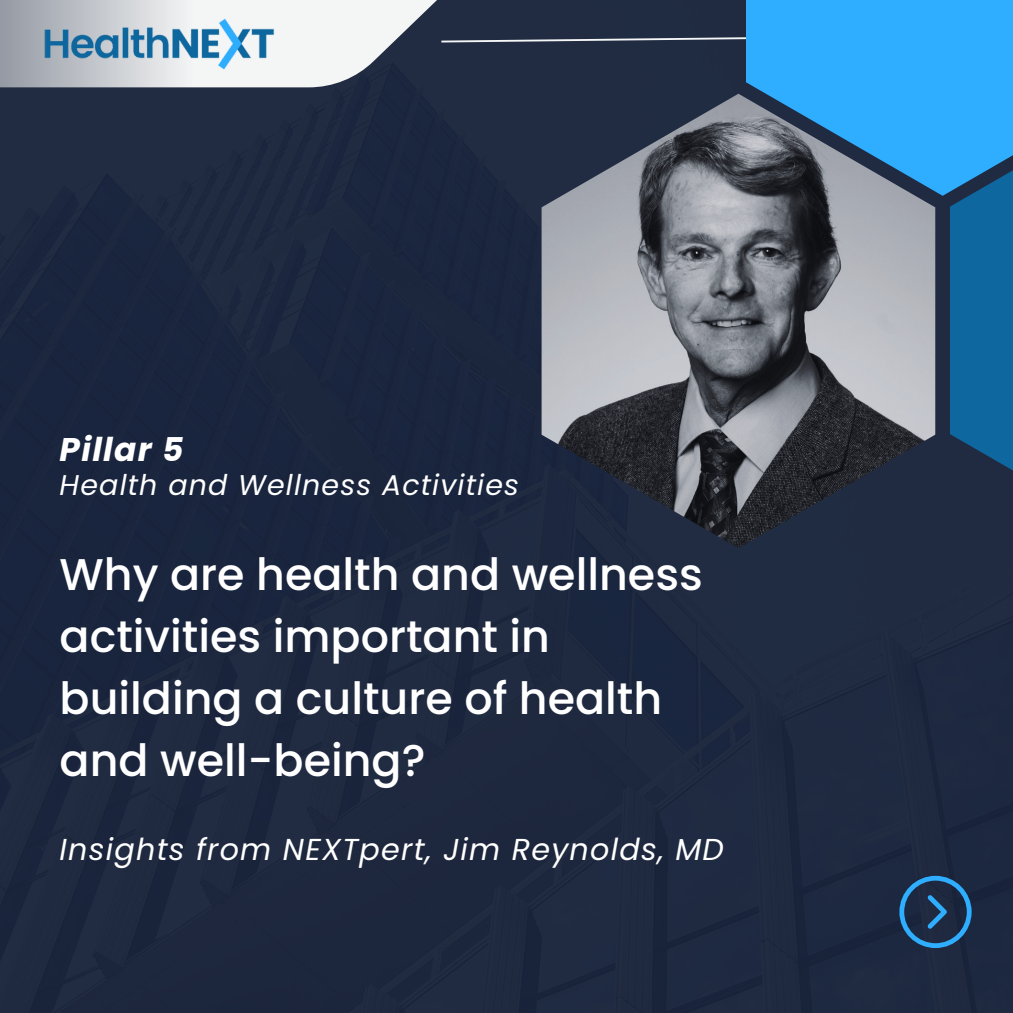
<style>
.page{position:relative;width:1013px;height:1013px;background:#fff}
.page>*{position:absolute;margin:0;border:0;box-sizing:border-box;transform-origin:0 0}
.t1{font:500 44.38px/61.9px "Poppins";color:#fff}
.t2{font:italic 700 32.75px "Poppins";letter-spacing:.04em;color:#fff}
.t3{font:italic 30.25px "Poppins";letter-spacing:.04em;color:#fff}
.t4{font:italic 28.5px "Poppins";letter-spacing:.04em;color:#fff}
</style>
<div class="page">
<div style="left:0;top:87px;width:1012px;height:925px;background:#1d283f"></div>
<img style="left:541px;top:94px;width:394px;height:454px">
<svg style="left:745px;top:87px;width:267px;height:109px;background:#4486b4"></svg>
<svg style="left:949px;top:93px;width:63px;height:454px;background:#196193"></svg>
<svg style="left:0;top:0;width:1012px;height:87px"></svg>
<img style="left:43px;top:0;width:231px;height:98px">
<svg style="left:899px;top:875px;width:72px;height:73px;background:#21466b"></svg>
<p class="t2" style="left:60px;top:426px;width:125px">Pillar 5</p>
<p class="t4" style="left:60px;top:465px;width:461px">Health and Wellness Activities</p>
<p class="t1" style="left:60px;top:543px;width:644px">Why are health and wellness activities important in building a culture of health and well-being?</p>
<p class="t3" style="left:60px;top:828px;width:666px">Insights from NEXTpert, Jim Reynolds, MD</p>
</div>
